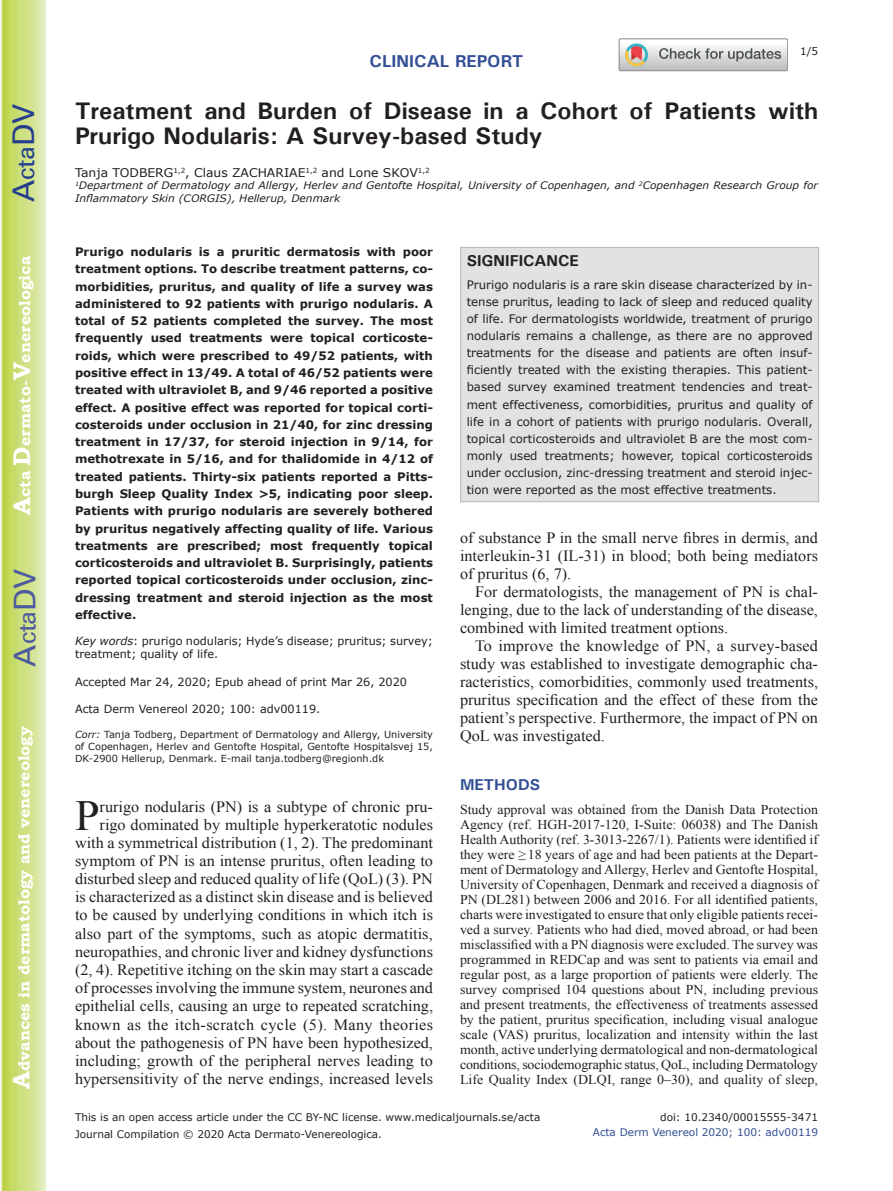
<style>
.page{position:relative;width:893px;height:1191px;background:#fff}
.page>*{position:absolute;margin:0;border:0;box-sizing:border-box;transform-origin:0 0}
.t1{font:42.9px "Times New Roman";color:#231f20}
.t2{font:30px "Univers";color:#4d5a9e}
.t3{font:30px "Univers";color:#253f8e}
.t4{font:700 24px/25.5px "Univers";color:#231f20}
.t5{font:700 17.25px "Univers";color:#324f95}
.t6{font:15.75px/18.1px "Times New Roman";color:#231f20;text-align:justify}
.t7{font:700 15.75px "Bookman Old Style";color:#fff}
.t8{font:700 15.75px "Univers";color:#231f20}
.t9{font:700 15.75px "Univers";color:#324f95}
.t10{font:13.5px/15px "Times New Roman";letter-spacing:.005em;color:#231f20;text-align:justify}
.t11{font:12px "Verdana";color:#231f20}
.t12{font:700 11.7px/17.2px "Verdana";color:#231f20;text-align:justify}
.t13{font:11.7px/17.1px "Verdana";color:#231f20;text-align:justify}
.t14{font:11.25px/13.6px "Verdana";color:#231f20}
.t15{font:10.5px/16.8px "Verdana";color:#231f20}
.t16{font:10.5px "Verdana";color:#324f95}
.t17{font:italic 10.35px/12.8px "Verdana";color:#231f20}
.t18{font:9.75px/11.9px "Verdana";color:#231f20;text-align:justify}
.s1{font-size:24px}
.s2{font-style:italic}
</style>
<div class="page">
<svg style="left:1px;top:0;width:45px;height:1191px;background:#cfe084"></svg>
<svg style="left:619px;top:39px;width:169px;height:32px"></svg>
<div style="left:460px;top:247px;width:359px;height:255px;background:#e2e2e1;border:1px solid #bab5b4"></div>
<h2 class="t3" style="left:6px;top:202px;width:100px;rotate:-90deg">A<span class="s1">cta</span>DV</h2>
<p class="t7" style="left:15px;top:515px;width:260px;rotate:-90deg"><span class="s1">A</span>cta <span class="s1">D</span>ermato-<span class="s1">V</span>enereologica</p>
<h2 class="t2" style="left:7px;top:666px;width:100px;rotate:-90deg">A<span class="s1">cta</span>DV</h2>
<p class="t7" style="left:15px;top:1088px;width:364px;rotate:-90deg"><span class="s1">A</span>dvances in dermatology and venereology</p>
<p class="t5" style="left:370px;top:50px;width:155px">CLINICAL REPORT</p>
<p class="t15" style="left:800px;top:43px;width:20px">1/5</p>
<h3 class="t4" style="left:75px;top:97px;width:745px">Treatment and Burden of Disease in a Cohort of Patients with<br>Prurigo Nodularis: A Survey-based Study</h3>
<p class="t11" style="left:75px;top:164px;width:356px">Tanja TODBERG<sup>1,2</sup>, Claus ZACHARIAE<sup>1,2</sup> and Lone SKOV<sup>1,2</sup></p>
<p class="t17" style="left:75px;top:179px;width:745px"><sup>1</sup>Department of Dermatology and Allergy, Herlev and Gentofte Hospital, University of Copenhagen, and <sup>2</sup>Copenhagen Research Group for<br>Inflammatory Skin (CORGIS), Hellerup, Denmark</p>
<p class="t12" style="left:75px;top:243px;width:359px">Prurigo nodularis is a pruritic dermatosis with poor treatment options. To describe treatment patterns, co&shy;morbidities, pruritus, and quality of life a survey was administered to 92 patients with prurigo nodularis. A total of 52 patients completed the survey. The most frequently used treatments were topical corticoste&shy;roids, which were prescribed to 49/52 patients, with positive effect in 13/49. A total of 46/52 patients were treated with ultraviolet B, and 9/46 reported a positive effect. A positive effect was reported for topical corti&shy;costeroids under occlusion in 21/40, for zinc dressing treatment in 17/37, for steroid injection in 9/14, for methotrexate in 5/16, and for thalidomide in 4/12 of treated patients. Thirty-six patients reported a Pitts&shy;burgh Sleep Quality Index &gt;5, indicating poor sleep.<br>Patients with prurigo nodularis are severely bothered by pruritus negatively affecting quality of life. Various treatments are prescribed; most frequently topical corticosteroids and ultraviolet B. Surprisingly, patients reported topical corticosteroids under occlusion, zinc&shy;dressing treatment and steroid injection as the most effective.</p>
<p class="t14" style="left:75px;top:634px;width:359px"><span class="s2">Key words</span>: prurigo nodularis; Hyde’s disease; pruritus; survey; treatment; quality of life.</p>
<p class="t14" style="left:75px;top:675px;width:333px">Accepted Mar 24, 2020; Epub ahead of print Mar 26, 2020</p>
<p class="t14" style="left:75px;top:702px;width:247px">Acta Derm Venereol 2020; 100: adv00119.</p>
<p class="t18" style="left:75px;top:729px;width:359px"><span class="s2">Corr:</span> Tanja Todberg, Department of Dermatology and Allergy, University of Copenhagen, Herlev and Gentofte Hospital, Gentofte Hospitalsvej 15, DK-2900 Hellerup, Denmark. E-mail tanja.todberg@regionh.dk</p>
<h1 class="t1" style="left:75px;top:786px;width:26px">P</h1>
<p class="t6" style="left:75px;top:797px;width:360px;text-align:right">rurigo nodularis (PN) is a subtype of chronic pru&shy;rigo dominated by multiple hyperkeratotic nodules with a symmetrical distribution (1, 2). The predominant symptom of PN is an intense pruritus, often leading to disturbed sleep and reduced quality of life (QoL) (3). PN is characterized as a distinct skin disease and is believed to be caused by underlying conditions in which itch is also part of the symptoms, such as atopic dermatitis, neuropathies, and chronic liver and kidney dysfunctions (2, 4). Repetitive itching on the skin may start a cascade of processes involving the immune system, neurones and epithelial cells, causing an urge to repeated scratching, known as the itch-scratch cycle (5). Many theories about the pathogenesis of PN have been hypothesized, including; growth of the peripheral nerves leading to hypersensitivity of the nerve endings, increased levels</p>
<p class="t8" style="left:467px;top:250px;width:114px">SIGNIFICANCE</p>
<p class="t13" style="left:467px;top:276px;width:347px">Prurigo nodularis is a rare skin disease characterized by in&shy;tense pruritus, leading to lack of sleep and reduced quality of life. For dermatologists worldwide, treatment of prurigo nodularis remains a challenge, as there are no approved treatments for the disease and patients are often insuf&shy;ficiently treated with the existing therapies. This patient&shy;based survey examined treatment tendencies and treat&shy;ment effectiveness, comorbidities, pruritus and quality of life in a cohort of patients with prurigo nodularis. Overall, topical corticosteroids and ultraviolet B are the most com&shy;monly used treatments; however, topical corticosteroids under occlusion, zinc-dressing treatment and steroid injec&shy;tion were reported as the most effective treatments.</p>
<p class="t6" style="left:460px;top:528px;width:360px">of substance P in the small nerve fibres in dermis, and interleukin-31 (IL-31) in blood; both being mediators of pruritus (6, 7).</p>
<p class="t6" style="left:460px;top:582px;width:359px;text-indent:15px">For dermatologists, the management of PN is chal&shy;lenging, due to the lack of understanding of the disease, combined with limited treatment options.</p>
<p class="t6" style="left:460px;top:636px;width:360px;text-indent:15px">To improve the knowledge of PN, a survey-based study was established to investigate demographic cha&shy;racteristics, comorbidities, commonly used treatments, pruritus specification and the effect of these from the patient’s perspective. Furthermore, the impact of PN on QoL was investigated.</p>
<p class="t9" style="left:460px;top:774px;width:82px">METHODS</p>
<p class="t10" style="left:460px;top:802px;width:360px">Study approval was obtained from the Danish Data Protection Agency (ref. HGH-2017-120, I-Suite: 06038) and The Danish Health Authority (ref. 3-3013-2267/1). Patients were identified if they were ≥18 years of age and had been patients at the Depart&shy;ment of Dermatology and Allergy, Herlev and Gentofte Hospital, University of Copenhagen, Denmark and received a diagnosis of PN (DL281) between 2006 and 2016. For all identified patients, charts were investigated to ensure that only eligible patients recei&shy;ved a survey. Patients who had died, moved abroad, or had been misclassified with a PN diagnosis were excluded. The survey was programmed in REDCap and was sent to patients via email and regular post, as a large proportion of patients were elderly. The survey comprised 104 questions about PN, including previous and present treatments, the effectiveness of treatments assessed by the patient, pruritus specification, including visual analogue scale (VAS) pruritus, localization and intensity within the last month, active underlying dermatological and non-dermatological conditions, sociodemographic status, QoL, including Dermatology Life Quality Index (DLQI, range 0–30), and quality of sleep,</p>
<p class="t15" style="left:75px;top:1108px;width:467px">This is an open access article under the CC BY-NC license. www.medicaljournals.se/acta<br>Journal Compilation © 2020 Acta Dermato-Venereologica.</p>
<p class="t15" style="left:660px;top:1108px;width:159px">doi: 10.2340/00015555-3471</p>
<p class="t16" style="left:593px;top:1125px;width:227px">Acta Derm Venereol 2020; 100: adv00119</p>
</div>
